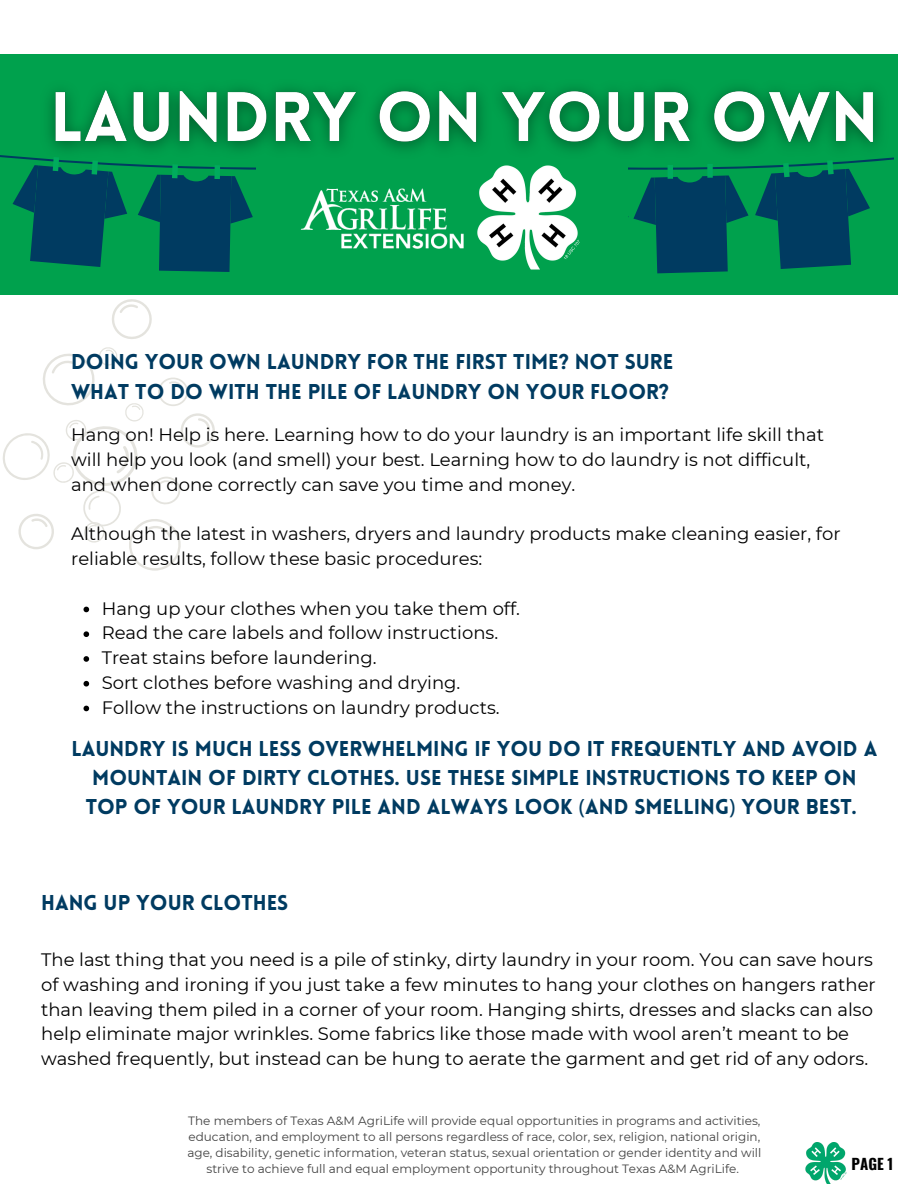
<style>
.page{position:relative;width:918px;height:1188px;background:#fff}
.page>*{position:absolute;margin:0;border:0;box-sizing:border-box;transform-origin:0 0}
.t1{font:900 21px/29.2px "Lovelo";color:#003b61}
.t2{font:18px/24.8px "Montserrat";color:#000}
.t3{font:700 15px "Oswald";color:#000}
.t4{font:12px/16px "Montserrat";color:#424242;text-align:center}
.s1{font-family:"Noto Sans";font-weight:400}
</style>
<div class="page">
<svg style="left:112px;top:299px;width:40px;height:40px"></svg>
<svg style="left:3px;top:347px;width:212px;height:224px"></svg>
<img style="left:805px;top:1142px;width:42px;height:42px">
<div style="left:0;top:54px;width:898px;height:241px;background:#00a14d"></div>
<img style="left:486px;top:184px;width:94px;height:85px">
<img style="left:300px;top:184px;width:186px;height:65px">
<svg style="left:0;top:155px;width:253px;height:117px"></svg>
<svg style="left:84px;top:607px;width:5px;height:5px"></svg>
<svg style="left:84px;top:631px;width:5px;height:6px"></svg>
<svg style="left:84px;top:656px;width:5px;height:6px"></svg>
<svg style="left:84px;top:681px;width:5px;height:6px"></svg>
<svg style="left:84px;top:706px;width:5px;height:5px"></svg>
<img style="left:28px;top:87px;width:866px;height:97px">
<svg style="left:629px;top:154px;width:264px;height:119px"></svg>
<p class="t1" style="left:71px;top:349px;width:604px">DOING YOUR OWN LAUNDRY FOR THE FIRST TIME? NOT SURE<br>WHAT TO DO WITH THE PILE OF LAUNDRY ON YOUR FLOOR?</p>
<p class="t2" style="left:71px;top:422px;width:754px">Hang on! Help is here. Learning how to do your laundry is an important life skill that will help you look (and smell) your best. Learning how to do laundry is not difficult, and when done correctly can save you time and money.</p>
<p class="t2" style="left:71px;top:521px;width:771px">Although the latest in washers, dryers and laundry products make cleaning easier, for reliable results, follow these basic procedures:</p>
<p class="t2" style="left:102px;top:596px;width:420px">Hang up your clothes when you take them off.<br>Read the care labels and follow instructions.<br>Treat stains before laundering.<br>Sort clothes before washing and drying.<br>Follow the instructions on laundry products.</p>
<p class="t1" style="left:71px;top:736px;width:808px;text-align:center">LAUNDRY IS MUCH LESS OVERWHELMING IF YOU DO IT FREQUENTLY AND AVOID A<br>MOUNTAIN OF DIRTY CLOTHES. USE THESE SIMPLE INSTRUCTIONS TO KEEP ON<br>TOP OF YOUR LAUNDRY PILE AND ALWAYS LOOK <span class="s1">(</span>AND SMELLING<span class="s1">)</span> YOUR BEST.</p>
<p class="t1" style="left:41px;top:890px;width:249px">HANG UP YOUR CLOTHES</p>
<p class="t2" style="left:41px;top:947px;width:836px">The last thing that you need is a pile of stinky, dirty laundry in your room. You can save hours of washing and ironing if you just take a few minutes to hang your clothes on hangers rather than leaving them piled in a corner of your room. Hanging shirts, dresses and slacks can also help eliminate major wrinkles. Some fabrics like those made with wool aren’t meant to be washed frequently, but instead can be hung to aerate the garment and get rid of any odors.</p>
<p class="t4" style="left:187px;top:1112px;width:576px">The members of Texas A&amp;M AgriLife will provide equal opportunities in programs and activities, education, and employment to all persons regardless of race, color, sex, religion, national origin, age, disability, genetic information, veteran status, sexual orientation or gender identity and will strive to achieve full and equal employment opportunity throughout Texas A&amp;M AgriLife.</p>
<p class="t3" style="left:852px;top:1152px;width:43px">PAGE 1</p>
</div>
